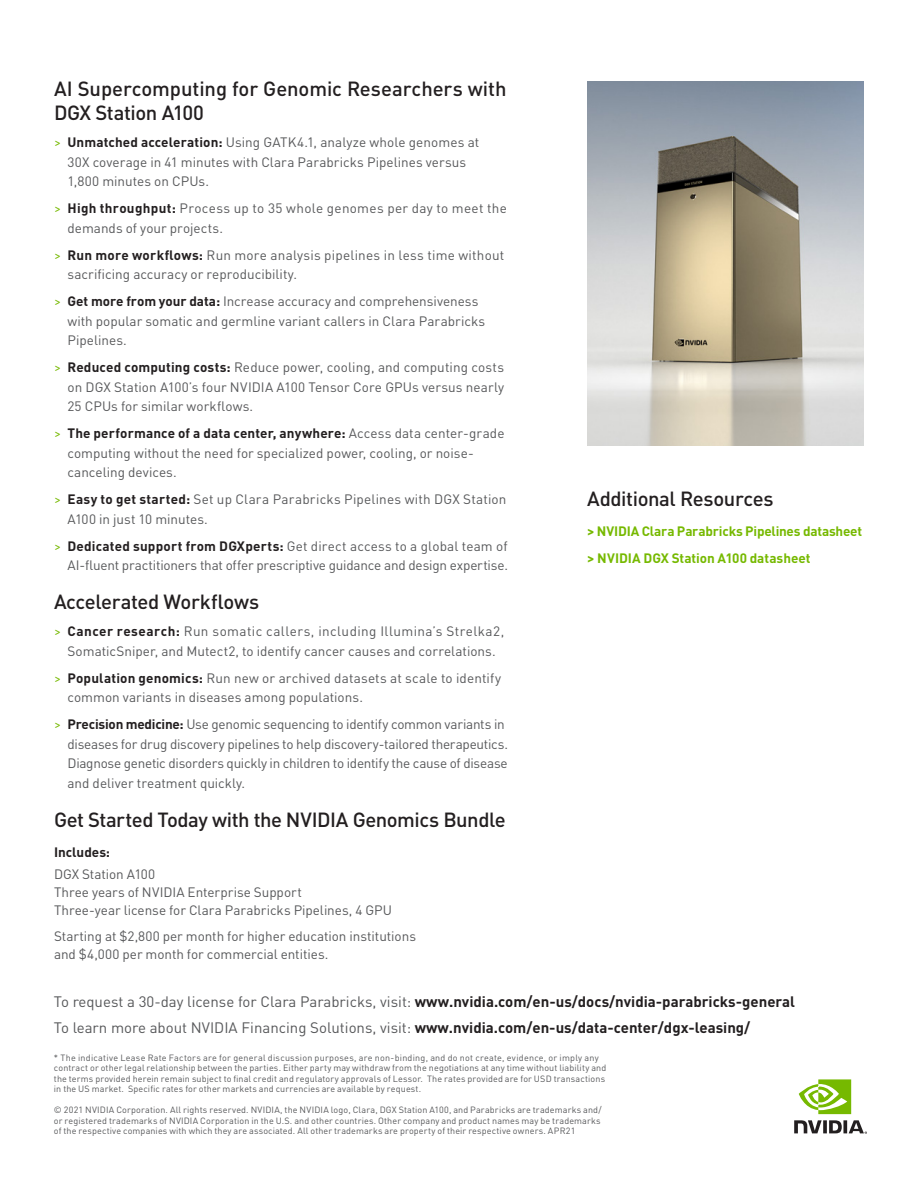
<style>
.page{position:relative;width:918px;height:1188px;background:#fff}
.page>*{position:absolute;margin:0;border:0;box-sizing:border-box;transform-origin:0 0}
.H2_Title_Case_13_5_1{font:500 20.25px/24px "DIN Pro";letter-spacing:-.015em;color:#231f20}
.CTA_-10_12{font:700 15px "DIN Pro";color:#231f20}
.CTA_-10_12-2{font:15px "DIN Pro";color:#57585a}
.Paragraph_Bullets{font:13.5px/19.5px "DIN Pro";color:#57585a}
.Paragraph_Bullets-2{font:13.5px/19.5px "DIN Pro";letter-spacing:-.02em;color:#57585a}
.Body_Text_9_12_-_GRE{font:13.5px/18px "DIN Pro";letter-spacing:-.005em;color:#57585a}
.Paragraph_Bullets-3{font:13.5px/19.5px "DIN Pro";letter-spacing:.02em;color:#57585a}
.H6_Green_376_9_12_bo{font:700 13.5px "DIN Pro";letter-spacing:-.01em;color:#76b900}
.H6_Black_9_12_Bold_T{font:700 13.5px "DIN Pro";color:#231f20}
.Footer_or_Legal_Text{font:9px/10.5px "DIN Pro";letter-spacing:.015em;color:#57585a}
.s1{color:#76b900}
.s2{font-weight:700;color:#231f20}
.s3{font-weight:400;color:#57585a}
</style>
<div class="page">
<svg style="left:794px;top:1120px;width:73px;height:14px"></svg>
<svg style="left:799px;top:1079px;width:52px;height:35px"></svg>
<img style="left:587px;top:81px;width:277px;height:365px">
<h2 class="H2_Title_Case_13_5_1" style="left:54px;top:76px;width:454px">AI Supercomputing for Genomic Researchers with<br>DGX Station A100</h2>
<p class="Paragraph_Bullets" style="left:68px;top:132px;width:413px;text-indent:-14px"><span class="s1">&gt;</span> <span class="s2">Unmatched acceleration:</span> Using GATK4.1, analyze whole genomes at<br>30X coverage in 41 minutes with Clara Parabricks Pipelines versus<br>1,800 minutes on CPUs.</p>
<p class="Paragraph_Bullets-3" style="left:68px;top:198px;width:441px;text-indent:-14px"><span class="s1">&gt;</span> <span class="s2">High throughput:</span> Process up to 35 whole genomes per day to meet the demands of your projects.</p>
<p class="Paragraph_Bullets" style="left:68px;top:245px;width:438px;text-indent:-14px"><span class="s1">&gt;</span> <span class="s2">Run more workflows:</span> Run more analysis pipelines in less time without sacrificing accuracy or reproducibility.</p>
<p class="Paragraph_Bullets" style="left:68px;top:291px;width:419px;text-indent:-14px"><span class="s1">&gt;</span> <span class="s2">Get more from your data:</span> Increase accuracy and comprehensiveness with popular somatic and germline variant callers in Clara Parabricks<br>Pipelines.</p>
<p class="Paragraph_Bullets" style="left:68px;top:357px;width:438px;text-align:justify;text-indent:-14px"><span class="s1">&gt;</span> <span class="s2">Reduced computing costs:</span> Reduce power, cooling, and computing costs on DGX Station A100’s four NVIDIA A100 Tensor Core GPUs versus nearly 25 CPUs for similar workflows.</p>
<p class="Paragraph_Bullets" style="left:68px;top:423px;width:439px;text-indent:-14px"><span class="s1">&gt;</span> <span class="s2">The performance of a data center, anywhere:</span> Access data center-grade computing without the need for specialized power, cooling, or noise&shy;canceling devices.</p>
<p class="Paragraph_Bullets" style="left:68px;top:489px;width:441px;text-indent:-14px"><span class="s1">&gt;</span> <span class="s2">Easy to get started:</span> Set up Clara Parabricks Pipelines with DGX Station<br>A100 in just 10 minutes.</p>
<p class="Paragraph_Bullets" style="left:54px;top:536px;width:456px;text-align:right"><span class="s1">&gt;</span> <span class="s2">Dedicated support from DGXperts:</span> Get direct access to a global team of<br>AI-fluent practitioners that offer prescriptive guidance and design expertise.</p>
<h2 class="H2_Title_Case_13_5_1" style="left:54px;top:589px;width:207px">Accelerated Workflows</h2>
<p class="Paragraph_Bullets" style="left:54px;top:621px;width:452px;text-align:center"><span class="s1">&gt;</span> <span class="s2">Cancer research:</span> Run somatic callers, including Illumina’s Strelka2,<br>SomaticSniper, and Mutect2, to identify cancer causes and correlations.</p>
<p class="Paragraph_Bullets" style="left:68px;top:668px;width:435px;text-indent:-14px"><span class="s1">&gt;</span> <span class="s2">Population genomics:</span> Run new or archived datasets at scale to identify common variants in diseases among populations.</p>
<p class="Paragraph_Bullets-2" style="left:68px;top:714px;width:442px;text-indent:-14px"><span class="s1">&gt;</span> <span class="s2">Precision medicine:</span> Use genomic sequencing to identify common variants in diseases for drug discovery pipelines to help discovery-tailored therapeutics.<br>Diagnose genetic disorders quickly in children to identify the cause of disease and deliver treatment quickly.</p>
<h2 class="H2_Title_Case_13_5_1" style="left:54px;top:807px;width:453px">Get Started Today with the NVIDIA Genomics Bundle</h2>
<h6 class="H6_Black_9_12_Bold_T" style="left:54px;top:843px;width:58px">Includes:</h6>
<p class="Body_Text_9_12_-_GRE" style="left:54px;top:865px;width:339px">DGX Station A100<br>Three years of NVIDIA Enterprise Support<br>Three-year license for Clara Parabricks Pipelines, 4 GPU</p>
<p class="Body_Text_9_12_-_GRE" style="left:54px;top:927px;width:364px">Starting at $2,800 per month for higher education institutions and $4,000 per month for commercial entities.</p>
<p class="CTA_-10_12" style="left:54px;top:992px;width:743px"><span class="s3">To request a 30-day license for Clara Parabricks, visit:</span> www.nvidia.com/en-us/docs/nvidia-parabricks-general</p>
<p class="CTA_-10_12-2" style="left:54px;top:1017px;width:698px">To learn more about NVIDIA Financing Solutions, visit: <span class="s2">www.nvidia.com/en-us/data-center/dgx-leasing/</span></p>
<p class="Footer_or_Legal_Text" style="left:54px;top:1052px;width:554px">* The indicative Lease Rate Factors are for general discussion purposes, are non-binding, and do not create, evidence, or imply any contract or other legal relationship between the parties. Either party may withdraw from the negotiations at any time without liability and the terms provided herein remain subject to final credit and regulatory approvals of Lessor. The rates provided are for USD transactions in the US market. Specific rates for other markets and currencies are available by request.</p>
<p class="Footer_or_Legal_Text" style="left:54px;top:1104px;width:549px;text-align:justify">© 2021 NVIDIA Corporation. All rights reserved. NVIDIA, the NVIDIA logo, Clara, DGX Station A100, and Parabricks are trademarks and/ or registered trademarks of NVIDIA Corporation in the U.S. and other countries. Other company and product names may be trademarks of the respective companies with which they are associated. All other trademarks are property of their respective owners. Apr21</p>
<h2 class="H2_Title_Case_13_5_1" style="left:587px;top:486px;width:188px">Additional Resources</h2>
<h6 class="H6_Green_376_9_12_bo" style="left:587px;top:522px;width:277px">&gt; NVIDIA Clara Parabricks Pipelines datasheet</h6>
<h6 class="H6_Green_376_9_12_bo" style="left:587px;top:549px;width:225px">&gt; NVIDIA DGX Station A100 datasheet</h6>
</div>
